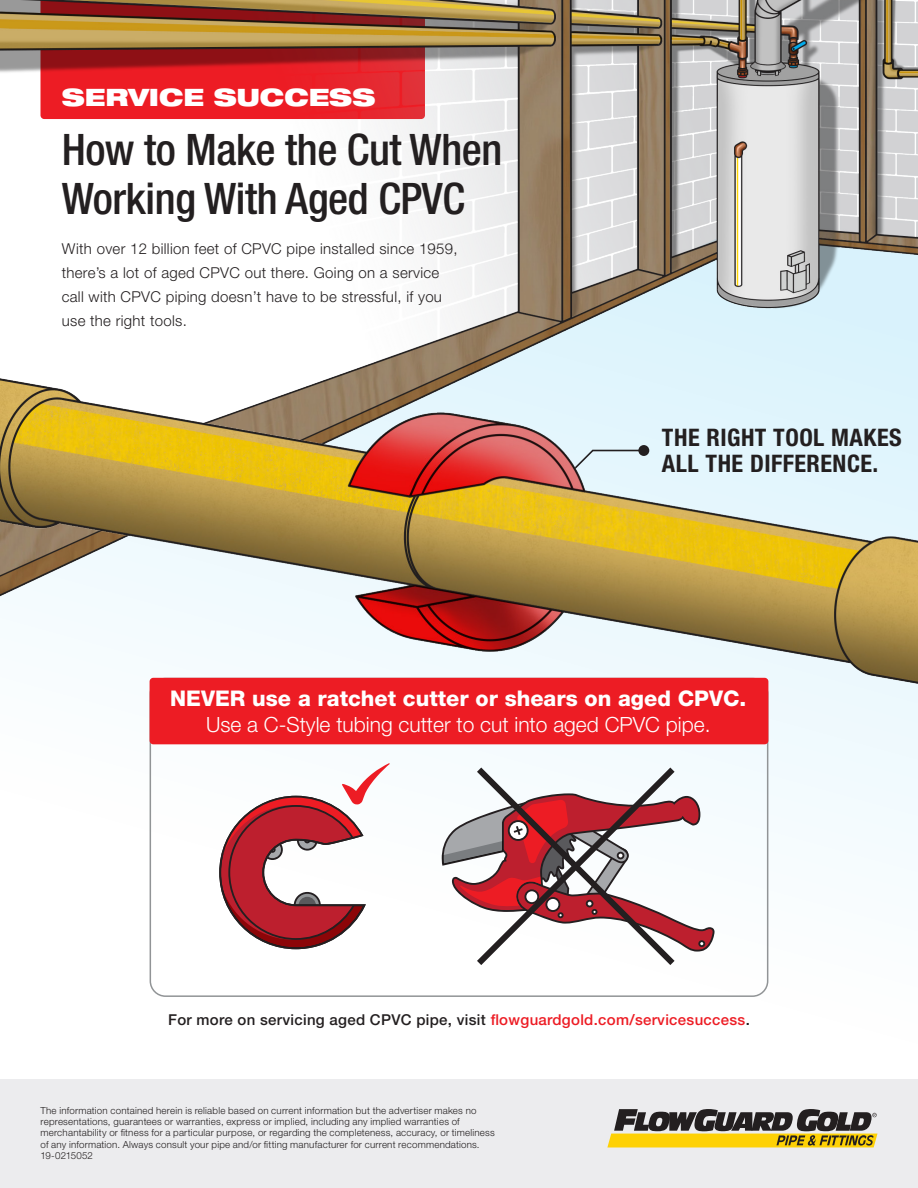
<style>
.page{position:relative;width:918px;height:1188px;background:#fff}
.page>*{position:absolute;margin:0;border:0;box-sizing:border-box;transform-origin:0 0}
.t1{font:500 condensed 43.5px/49.5px "Helvetica Neue LT Std";letter-spacing:-.01em;color:#231f20}
.t2{font:700 condensed 24.15px/25.8px "Helvetica Neue LT Std";letter-spacing:.02em;color:#231f20}
.t3{font:900 expanded 24px "Helvetica Neue LT Std";color:#fff}
.t4{font:800 21.6px "Helvetica Neue LT Std";color:#fff}
.t5{font:300 21px "Helvetica Neue LT Std";color:#fff}
.t6{font:300 15px/24px "Helvetica Neue LT Std";letter-spacing:.02em;color:#231f20}
.t7{font:500 15px "Helvetica Neue LT Std";letter-spacing:.02em;color:#231f20}
.Bullited_List{font:300 9.75px/11.2px "Helvetica Neue LT Std";letter-spacing:.02em;color:#231f20}
.s1{color:#ed1c24}
</style>
<div class="page">
<img style="left:0;top:0;width:918px;height:997px">
<div style="left:0;top:1079px;width:918px;height:109px;background:#ececee"></div>
<svg style="left:607px;top:1109px;width:271px;height:38px"></svg>
<img style="left:0;top:363px;width:918px;height:331px">
<div style="left:638px;top:445px;width:11px;height:11px;background:#231f20;border-radius:50%"></div>
<div style="left:150px;top:678px;width:618px;height:66px;background:#ed1c24;border-radius:4px"></div>
<svg style="left:439px;top:793px;width:276px;height:159px"></svg>
<svg style="left:219px;top:763px;width:171px;height:186px"></svg>
<svg style="left:471px;top:761px;width:210px;height:210px"></svg>
<p class="t3" style="left:62px;top:82px;width:315px">SERVICE SUCCESS</p>
<p class="t1" style="left:62px;top:124px;width:442px">How to Make the Cut When<br>Working With Aged CPVC</p>
<p class="t6" style="left:62px;top:236px;width:397px">With over 12 billion feet of CPVC pipe installed since 1959, there’s a lot of aged CPVC out there. Going on a service call with CPVC piping doesn’t have to be stressful, if you use the right tools.</p>
<p class="t2" style="left:662px;top:424px;width:241px">THE RIGHT TOOL MAKES<br>ALL THE DIFFERENCE.</p>
<p class="t4" style="left:170px;top:685px;width:578px">NEVER use a ratchet cutter or shears on aged CPVC.</p>
<p class="t5" style="left:206px;top:711px;width:506px">Use a C-Style tubing cutter to cut into aged CPVC pipe.</p>
<p class="t7" style="left:168px;top:1011px;width:583px">For more on servicing aged CPVC pipe, visit <span class="s1">flowguardgold.com/servicesuccess</span>.</p>
<p class="Bullited_List" style="left:40px;top:1105px;width:456px">The information contained herein is reliable based on current information but the advertiser makes no representations, guarantees or warranties, express or implied, including any implied warranties of merchantability or fitness for a particular purpose, or regarding the completeness, accuracy, or timeliness of any information. Always consult your pipe and/or fitting manufacturer for current recommendations.<br>19-0215052</p>
</div>
